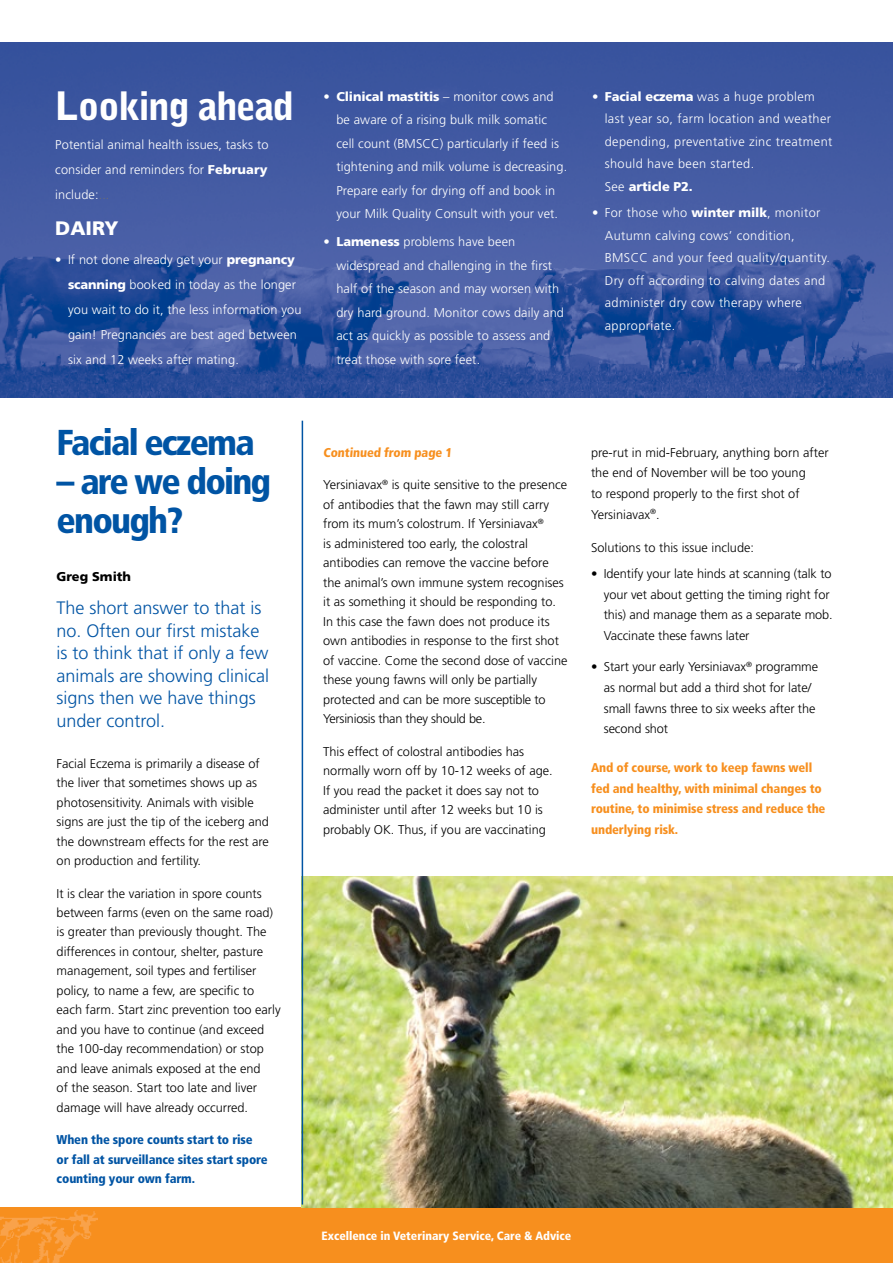
<style>
.page{position:relative;width:893px;height:1263px;background:#fff}
.page>*{position:absolute;margin:0;border:0;box-sizing:border-box;transform-origin:0 0}
.t1{font:900 39px "Bell Gothic Std";letter-spacing:-.035em;color:#fff}
.t2{font:900 condensed 36px/39px "Frutiger LT Std";letter-spacing:-.05em;color:#0054a4}
.t3{font:900 19.5px "Frutiger LT Std";color:#fff}
.t4{font:300 18px/22.5px "Frutiger LT Std";color:#0054a4}
.t5{font:300 12.75px/19.5px "Frutiger LT Std";color:#000}
.t6{font:300 12.75px/23.5px "Frutiger LT Std";letter-spacing:.01em;color:#fff}
.t7{font:300 12.75px/22.5px "Frutiger LT Std";letter-spacing:.03em;color:#fff}
.t8{font:900 condensed 12.75px/20.7px "Frutiger LT Std";letter-spacing:-.01em;color:#f78f1e}
.t9{font:900 condensed 12.75px/19.5px "Frutiger LT Std";letter-spacing:-.01em;color:#0054a4}
.t10{font:900 12.75px "Frutiger LT Std";color:#000}
.t11{font:900 condensed 12px "Frutiger LT Std";color:#fff}
.s1{font-weight:900}
.s2{color:#6d6e71}
</style>
<div class="page">
<div style="left:0;top:1208px;width:893px;height:55px;background:#f78f1e"></div>
<img style="left:0;top:1210px;width:97px;height:53px">
<img style="left:0;top:43px;width:893px;height:355px">
<img style="left:302px;top:877px;width:591px;height:331px">
<hr style="left:302px;top:421px;width:1px;height:783px;background:#0054a4">
<h1 class="t1" style="left:55px;top:83px;width:241px">Looking ahead</h1>
<p class="t6" style="left:55px;top:133px;width:215px;line-height:24.9px;text-align:justify">Potential animal health issues, tasks to consider and reminders for <span class="s1">February </span>include:<span class="s2">...</span></p>
<h3 class="t3" style="left:55px;top:216px;width:65px">DAIRY</h3>
<p class="t6" style="left:68px;top:247px;width:235px;line-height:24.9px;text-indent:-13px">• If not done already get your <span class="s1">pregnancy scanning</span> booked in today as the longer you wait to do it, the less information you gain! Pregnancies are best aged between six and 12 weeks after mating.</p>
<p class="t6" style="left:336px;top:85px;width:232px;text-indent:-13px"><span class="s1">• Clinical mastitis</span> – monitor cows and be aware of a rising bulk milk somatic cell count (BMSCC) particularly if feed is tightening and milk volume is decreasing.<br>Prepare early for drying off and book in your Milk Quality Consult with your vet.</p>
<p class="t6" style="left:336px;top:230px;width:229px;text-indent:-13px"><span class="s1">• Lameness</span> problems have been widespread and challenging in the first half of the season and may worsen with dry hard ground. Monitor cows daily and act as quickly as possible to assess and treat those with sore feet.</p>
<p class="t7" style="left:605px;top:85px;width:229px;text-indent:-13px"><span class="s1">• Facial eczema</span> was a huge problem last year so, farm location and weather depending, preventative zinc treatment should have been started.<br>See <span class="s1">article P2.</span></p>
<p class="t7" style="left:605px;top:202px;width:227px;text-indent:-13px">• For those who <span class="s1">winter milk</span>, monitor<br>Autumn calving cows’ condition,<br>BMSCC and your feed quality/quantity.<br>Dry off according to calving dates and administer dry cow therapy where appropriate.</p>
<h2 class="t2" style="left:57px;top:423px;width:200px">Facial eczema</h2>
<h2 class="t2" style="left:57px;top:462px;width:216px">– are we doing enough?</h2>
<p class="t10" style="left:57px;top:569px;width:76px">Greg Smith</p>
<h3 class="t4" style="left:57px;top:597px;width:214px">The short answer to that is no. Often our first mistake is to think that if only a few animals are showing clinical signs then we have things under control.</h3>
<p class="t5" style="left:57px;top:754px;width:214px">Facial Eczema is primarily a disease of the liver that sometimes shows up as photosensitivity. Animals with visible signs are just the tip of the iceberg and the downstream effects for the rest are on production and fertility.</p>
<p class="t5" style="left:57px;top:883px;width:226px">It is clear the variation in spore counts between farms (even on the same road) is greater than previously thought. The differences in contour, shelter, pasture management, soil types and fertiliser policy, to name a few, are specific to each farm. Start zinc prevention too early and you have to continue (and exceed the 100-day recommendation) or stop and leave animals exposed at the end<br>of the season. Start too late and liver damage will have already occurred.</p>
<p class="t9" style="left:57px;top:1130px;width:213px">When the spore counts start to rise or fall at surveillance sites start spore counting your own farm.</p>
<p class="t8" style="left:323px;top:442px;width:131px">Continued from page 1</p>
<p class="t5" style="left:323px;top:475px;width:246px">Yersiniavax<sup>®</sup> is quite sensitive to the presence of antibodies that the fawn may still carry from its mum’s colostrum. If Yersiniavax<sup>®<br></sup>is administered too early, the colostral antibodies can remove the vaccine before the animal’s own immune system recognises it as something it should be responding to.<br>In this case the fawn does not produce its own antibodies in response to the first shot of vaccine. Come the second dose of vaccine these young fawns will only be partially protected and can be more susceptible to Yersiniosis than they should be.</p>
<p class="t5" style="left:323px;top:742px;width:231px">This effect of colostral antibodies has normally worn off by 10-12 weeks of age.<br>If you read the packet it does say not to administer until after 12 weeks but 10 is probably OK. Thus, if you are vaccinating</p>
<p class="t5" style="left:591px;top:442px;width:239px;line-height:20.7px">pre-rut in mid-February, anything born after the end of November will be too young<br>to respond properly to the first shot of Yersiniavax<sup>®</sup>.</p>
<p class="t5" style="left:591px;top:538px;width:164px">Solutions to this issue include:</p>
<p class="t5" style="left:604px;top:564px;width:230px;line-height:20.7px;text-indent:-13px">• Identify your late hinds at scanning (talk to your vet about getting the timing right for this) and manage them as a separate mob.<br>Vaccinate these fawns later</p>
<p class="t5" style="left:604px;top:657px;width:216px;line-height:20.7px;text-indent:-13px">• Start your early Yersiniavax<sup>®</sup> programme as normal but add a third shot for late/ small fawns three to six weeks after the second shot</p>
<p class="t8" style="left:591px;top:757px;width:236px">And of course, work to keep fawns well fed and healthy, with minimal changes to routine, to minimise stress and reduce the underlying risk.</p>
<p class="t11" style="left:322px;top:1228px;width:251px">Excellence in Veterinary Service, Care &amp; Advice</p>
</div>
